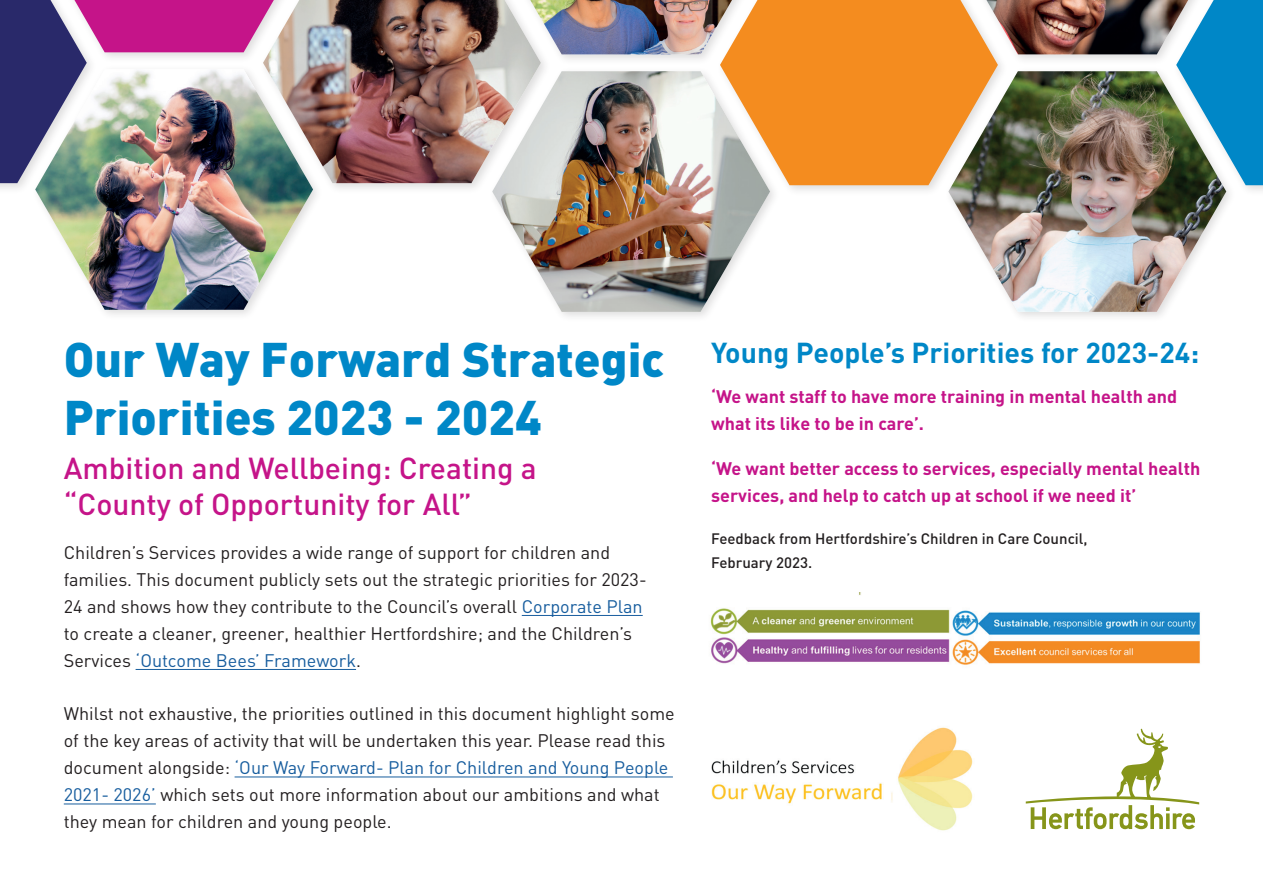
<style>
.page{position:relative;width:1263px;height:893px;background:#fff}
.page>*{position:absolute;margin:0;border:0;box-sizing:border-box;transform-origin:0 0}
.t1{font:900 48px/57.6px "DIN";color:#0087c7}
.t2{font:500 30px/36px "DIN";color:#c51489}
.t3{font:700 28.5px "DIN";color:#0087c7}
.t4{font:18px/27px "DIN";color:#231f20}
.t5{font:700 18px/27px "DIN";color:#c51489}
.t6{font:500 15px/24px "DIN";color:#231f20}
.s1{color:#175d9e}
</style>
<div class="page">
<hr style="left:522px;top:615px;width:121px;height:1px;background:#175d9e">
<hr style="left:136px;top:669px;width:220px;height:1px;background:#175d9e">
<hr style="left:235px;top:776px;width:438px;height:1px;background:#175d9e">
<hr style="left:64px;top:803px;width:92px;height:1px;background:#175d9e">
<img style="left:711px;top:727px;width:262px;height:104px">
<svg style="left:1026px;top:729px;width:173px;height:100px"></svg>
<img style="left:710px;top:593px;width:490px;height:72px">
<svg style="left:0;top:0;width:259px;height:183px;background:#904490"></svg>
<div style="left:716px;top:0;width:292px;height:196px;background:#231f20;opacity:.15"></div>
<div style="left:781px;top:0;width:163px;height:185px;background:#f48c1f"></div>
<div style="left:488px;top:0;width:293px;height:66px;background:#231f20;opacity:.15"></div>
<img style="left:552px;top:0;width:180px;height:54px">
<div style="left:944px;top:0;width:293px;height:66px;background:#231f20;opacity:.15"></div>
<svg style="left:986px;top:0;width:277px;height:185px"></svg>
<img style="left:986px;top:0;width:202px;height:54px">
<div style="left:31px;top:64px;width:293px;height:257px;background:#231f20;opacity:.15"></div>
<img style="left:35px;top:69px;width:278px;height:241px">
<div style="left:488px;top:66px;width:293px;height:257px;background:#231f20;opacity:.15"></div>
<img style="left:492px;top:71px;width:278px;height:241px">
<div style="left:944px;top:66px;width:293px;height:257px;background:#231f20;opacity:.15"></div>
<img style="left:948px;top:71px;width:278px;height:241px">
<div style="left:259px;top:0;width:293px;height:194px;background:#231f20;opacity:.15"></div>
<img style="left:263px;top:0;width:278px;height:183px">
<h1 class="t1" style="left:64px;top:328px;width:602px">Our Way Forward Strategic<br>Priorities 2023 - 2024</h1>
<p class="t2" style="left:64px;top:449px;width:474px">Ambition and Wellbeing: Creating a “County of Opportunity for All”</p>
<p class="t4" style="left:64px;top:539px;width:584px">Children’s Services provides a wide range of support for children and families. This document publicly sets out the strategic priorities for 2023- 24 and shows how they contribute to the Council’s overall <span class="s1">Corporate Plan </span>to create a cleaner, greener, healthier Hertfordshire; and the Children’s Services <span class="s1">‘Outcome Bees’ Framework</span>.</p>
<p class="t4" style="left:64px;top:700px;width:612px">Whilst not exhaustive, the priorities outlined in this document highlight some of the key areas of activity that will be undertaken this year. Please read this document alongside: <span class="s1">‘Our Way Forward- Plan for Children and Young People 2021- 2026’</span> which sets out more information about our ambitions and what they mean for children and young people.</p>
<h2 class="t3" style="left:711px;top:334px;width:489px">Young People’s Priorities for 2023-24:</h2>
<p class="t5" style="left:711px;top:382px;width:467px">‘We want staff to have more training in mental health and what its like to be in care’.</p>
<p class="t5" style="left:711px;top:454px;width:491px">‘We want better access to services, especially mental health services, and help to catch up at school if we need it’</p>
<p class="t6" style="left:711px;top:526px;width:378px">Feedback from Hertfordshire’s Children in Care Council,<br>February 2023.</p>
</div>
